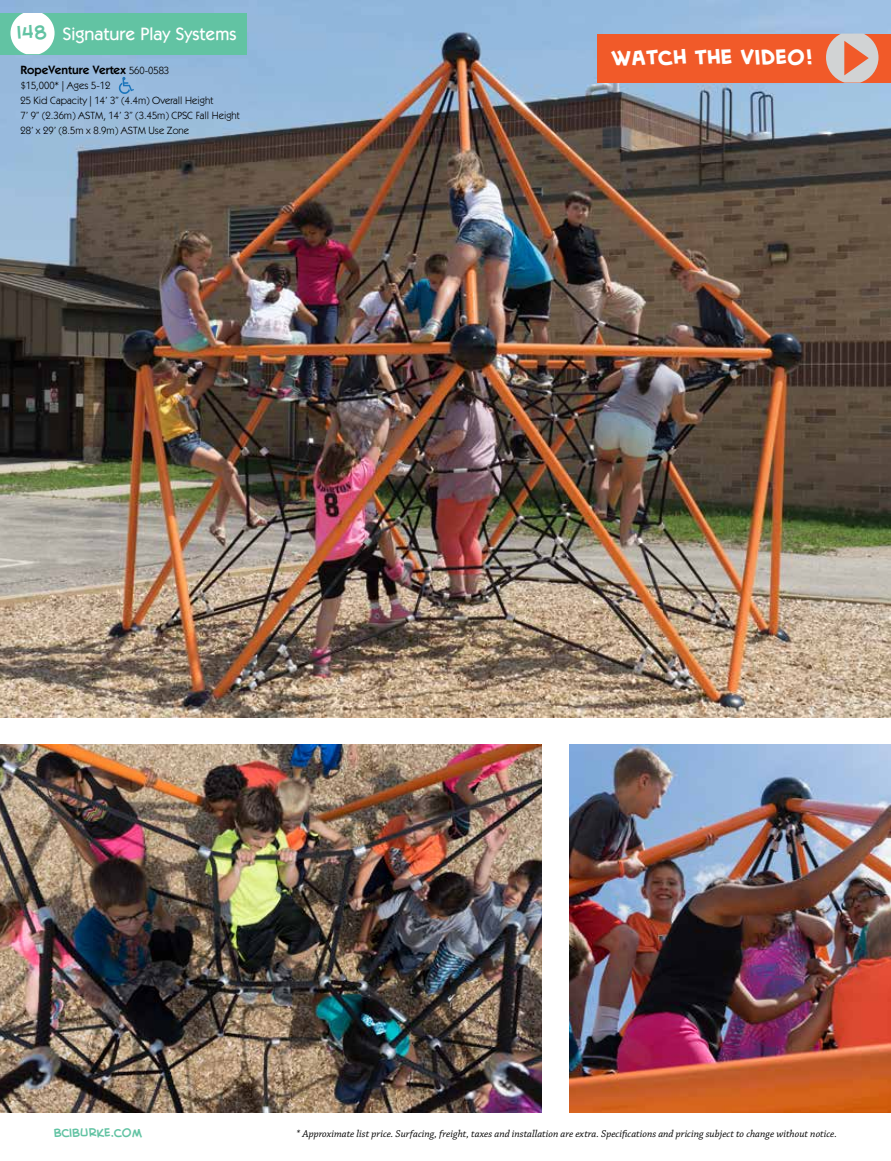
<style>
.page{position:relative;width:891px;height:1161px;background:#fff}
.page>*{position:absolute;margin:0;border:0;box-sizing:border-box;transform-origin:0 0}
.t1{font:21px "Creative Block BB Bold";color:#fff}
.t2{font:500 18px "Itc Kabel";color:#fff}
.t3{font:13.5px "Creative Block BB";color:#62c3a3}
.t4{font:600 12px "Itc Kabel";color:#000}
.t5{font:10.5px/15px "Itc Kabel";color:#000}
.t6{font:italic 10.5px "Chaparral Pro";color:#000}
.s1{font-family:"Creative Block BB";font-weight:400;font-size:21px;color:#62c3a3}
.s2{font-weight:400;font-size:10.5px}
</style>
<div class="page">
<img style="left:0;top:745px;width:542px;height:367px">
<img style="left:569px;top:745px;width:322px;height:367px">
<img style="left:0;top:0;width:891px;height:717px">
<svg style="left:119px;top:77px;width:15px;height:17px"></svg>
<div style="left:598px;top:34px;width:293px;height:48px;background:#f15a29"></div>
<svg style="left:826px;top:34px;width:53px;height:49px"></svg>
<div style="left:0;top:13px;width:247px;height:41px;background:#62c3a3"></div>
<svg style="left:10px;top:13px;width:45px;height:41px"></svg>
<h2 class="t2" style="left:17px;top:24px;width:221px"><span class="s1">I48</span> Signature Play Systems</h2>
<p class="t4" style="left:21px;top:63px;width:150px">RopeVenture Vertex <span class="s2">560-0583</span></p>
<p class="t5" style="left:21px;top:78px;width:221px">$15,000* | Ages 5-12<br>25 Kid Capacity | 14’ 3” (4.4m) Overall Height<br>7’ 9” (2.36m) ASTM, 14’ 3” (3.45m) CPSC Fall Height 28’ x 29’ (8.5m x 8.9m) ASTM Use Zone</p>
<h1 class="t1" style="left:611px;top:47px;width:203px">WATCH THE VIDEO!</h1>
<p class="t3" style="left:54px;top:1126px;width:90px">BCIBURKE.COM</p>
<p class="t6" style="left:296px;top:1128px;width:542px">* Approximate list price. Surfacing, freight, taxes and installation are extra. Specifications and pricing subject to change without notice.</p>
</div>
